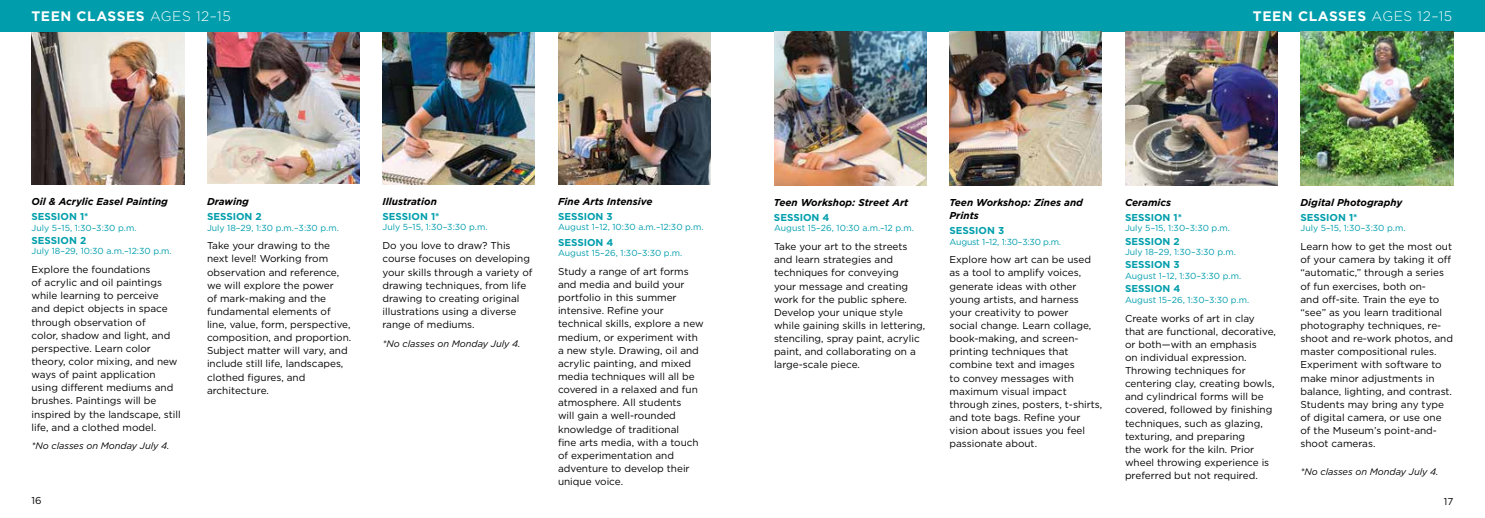
<style>
.page{position:relative;width:1485px;height:518px;background:#fff}
.page>*{position:absolute;margin:0;border:0;box-sizing:border-box;transform-origin:0 0}
.t1{font:700 13.75px "Gotham";letter-spacing:.04em;color:#fff}
.t2{font:10px/13.1px "Gotham";color:#000}
.t3{font:italic 700 10px/13.1px "Gotham";color:#000}
.t4{font:700 10px "Gotham";color:#009eac}
.t5{font:italic 9.38px "Gotham";letter-spacing:-.005em;color:#000}
.t6{font:8.75px "Gotham";color:#009eac}
.t7{font:8.75px "Gotham";letter-spacing:-.02em;color:#009eac}
.s1{font-weight:300}
</style>
<div class="page">
<img style="left:558px;top:32px;width:153px;height:152px">
<img style="left:382px;top:32px;width:153px;height:152px">
<img style="left:32px;top:32px;width:152px;height:152px">
<img style="left:207px;top:32px;width:153px;height:151px">
<div style="left:0;top:0;width:1485px;height:32px;background:#009eac"></div>
<img style="left:1301px;top:32px;width:152px;height:153px">
<img style="left:1125px;top:32px;width:152px;height:153px">
<img style="left:949px;top:32px;width:153px;height:153px">
<img style="left:774px;top:32px;width:152px;height:153px">
<h1 class="t1" style="left:32px;top:7px;width:201px">TEEN CLASSES <span class="s1">AGES 12–15</span></h1>
<h1 class="t1" style="left:1253px;top:7px;width:201px">TEEN CLASSES <span class="s1">AGES 12–15</span></h1>
<p class="t3" style="left:32px;top:194px;width:138px">Oil &amp; Acrylic Easel Painting</p>
<p class="t4" style="left:32px;top:209px;width:59px">SESSION 1*</p>
<p class="t6" style="left:32px;top:222px;width:106px">July 5–15, 1:30–3:30 p.m.</p>
<p class="t4" style="left:32px;top:233px;width:56px">SESSION 2</p>
<p class="t6" style="left:32px;top:245px;width:142px">July 18–29, 10:30 a.m.–12:30 p.m.</p>
<p class="t2" style="left:32px;top:262px;width:151px">Explore the foundations<br>of acrylic and oil paintings while learning to perceive<br>and depict objects in space through observation of<br>color, shadow and light, and perspective. Learn color theory, color mixing, and new ways of paint application using different mediums and brushes. Paintings will be inspired by the landscape, still life, and a clothed model.</p>
<p class="t5" style="left:32px;top:440px;width:140px">*No classes on Monday July 4.</p>
<p class="t3" style="left:207px;top:195px;width:43px">Drawing</p>
<p class="t4" style="left:207px;top:210px;width:56px">SESSION 2</p>
<p class="t6" style="left:207px;top:222px;width:133px">July 18–29, 1:30 p.m.–3:30 p.m.</p>
<p class="t2" style="left:207px;top:239px;width:146px">Take your drawing to the next level! Working from observation and reference, we will explore the power<br>of mark-making and the fundamental elements of line, value, form, perspective, composition, and proportion.<br>Subject matter will vary, and include still life, landscapes, clothed figures, and architecture.</p>
<p class="t3" style="left:382px;top:194px;width:56px">Illustration</p>
<p class="t4" style="left:382px;top:209px;width:59px">SESSION 1*</p>
<p class="t6" style="left:382px;top:222px;width:106px">July 5–15, 1:30–3:30 p.m.</p>
<p class="t2" style="left:382px;top:239px;width:152px">Do you love to draw? This course focuses on developing your skills through a variety of drawing techniques, from life drawing to creating original illustrations using a diverse range of mediums.</p>
<p class="t5" style="left:382px;top:337px;width:140px">*No classes on Monday July 4.</p>
<p class="t3" style="left:558px;top:194px;width:96px">Fine Arts Intensive</p>
<p class="t4" style="left:558px;top:209px;width:56px">SESSION 3</p>
<p class="t6" style="left:558px;top:222px;width:147px">August 1–12, 10:30 a.m.–12:30 p.m.</p>
<p class="t4" style="left:558px;top:235px;width:57px">SESSION 4</p>
<p class="t6" style="left:558px;top:247px;width:126px">August 15–26, 1:30–3:30 p.m.</p>
<p class="t2" style="left:558px;top:264px;width:147px">Study a range of art forms and media and build your portfolio in this summer intensive. Refine your technical skills, explore a new medium, or experiment with a new style. Drawing, oil and acrylic painting, and mixed media techniques will all be covered in a relaxed and fun atmosphere. All students<br>will gain a well-rounded knowledge of traditional<br>fine arts media, with a touch of experimentation and adventure to develop their unique voice.</p>
<p class="t3" style="left:774px;top:195px;width:136px">Teen Workshop: Street Art</p>
<p class="t4" style="left:774px;top:210px;width:57px">SESSION 4</p>
<p class="t6" style="left:774px;top:223px;width:141px">August 15–26, 10:30 a.m.–12 p.m.</p>
<p class="t2" style="left:774px;top:240px;width:153px">Take your art to the streets and learn strategies and techniques for conveying<br>your message and creating work for the public sphere.<br>Develop your unique style while gaining skills in lettering, stenciling, spray paint, acrylic paint, and collaborating on a large-scale piece.</p>
<p class="t3" style="left:949px;top:195px;width:135px">Teen Workshop: Zines and<br>Prints</p>
<p class="t4" style="left:949px;top:223px;width:56px">SESSION 3</p>
<p class="t7" style="left:949px;top:236px;width:113px">August 1–12, 1:30–3:30 p.m.</p>
<p class="t2" style="left:949px;top:253px;width:154px">Explore how art can be used as a tool to amplify voices, generate ideas with other young artists, and harness your creativity to power<br>social change. Learn collage, book-making, and screen&shy;printing techniques that combine text and images<br>to convey messages with maximum visual impact through zines, posters, t-shirts, and tote bags. Refine your vision about issues you feel passionate about.</p>
<p class="t3" style="left:1125px;top:195px;width:48px">Ceramics</p>
<p class="t4" style="left:1125px;top:210px;width:59px">SESSION 1*</p>
<p class="t6" style="left:1125px;top:223px;width:106px">July 5–15, 1:30–3:30 p.m.</p>
<p class="t4" style="left:1125px;top:234px;width:56px">SESSION 2</p>
<p class="t6" style="left:1125px;top:246px;width:112px">July 18–29, 1:30–3:30 p.m.</p>
<p class="t4" style="left:1125px;top:258px;width:56px">SESSION 3</p>
<p class="t6" style="left:1125px;top:270px;width:118px">August 1–12, 1:30–3:30 p.m.</p>
<p class="t4" style="left:1125px;top:282px;width:57px">SESSION 4</p>
<p class="t6" style="left:1125px;top:294px;width:126px">August 15–26, 1:30–3:30 p.m.</p>
<p class="t2" style="left:1125px;top:311px;width:153px">Create works of art in clay that are functional, decorative, or both—with an emphasis<br>on individual expression.<br>Throwing techniques for centering clay, creating bowls, and cylindrical forms will be covered, followed by finishing techniques, such as glazing, texturing, and preparing<br>the work for the kiln. Prior wheel throwing experience is preferred but not required.</p>
<p class="t3" style="left:1301px;top:195px;width:103px">Digital Photography</p>
<p class="t4" style="left:1301px;top:210px;width:59px">SESSION 1*</p>
<p class="t6" style="left:1301px;top:223px;width:106px">July 5–15, 1:30–3:30 p.m.</p>
<p class="t2" style="left:1301px;top:240px;width:154px">Learn how to get the most out of your camera by taking it off “automatic,” through a series of fun exercises, both on-<br>and off-site. Train the eye to “see” as you learn traditional photography techniques, re&shy;shoot and re-work photos, and master compositional rules.<br>Experiment with software to make minor adjustments in balance, lighting, and contrast.<br>Students may bring any type of digital camera, or use one of the Museum’s point-and&shy;shoot cameras.</p>
<p class="t5" style="left:1301px;top:466px;width:140px">*No classes on Monday July 4.</p>
<p class="t2" style="left:32px;top:494px;width:12px">16</p>
<p class="t2" style="left:1444px;top:494px;width:11px">17</p>
</div>
